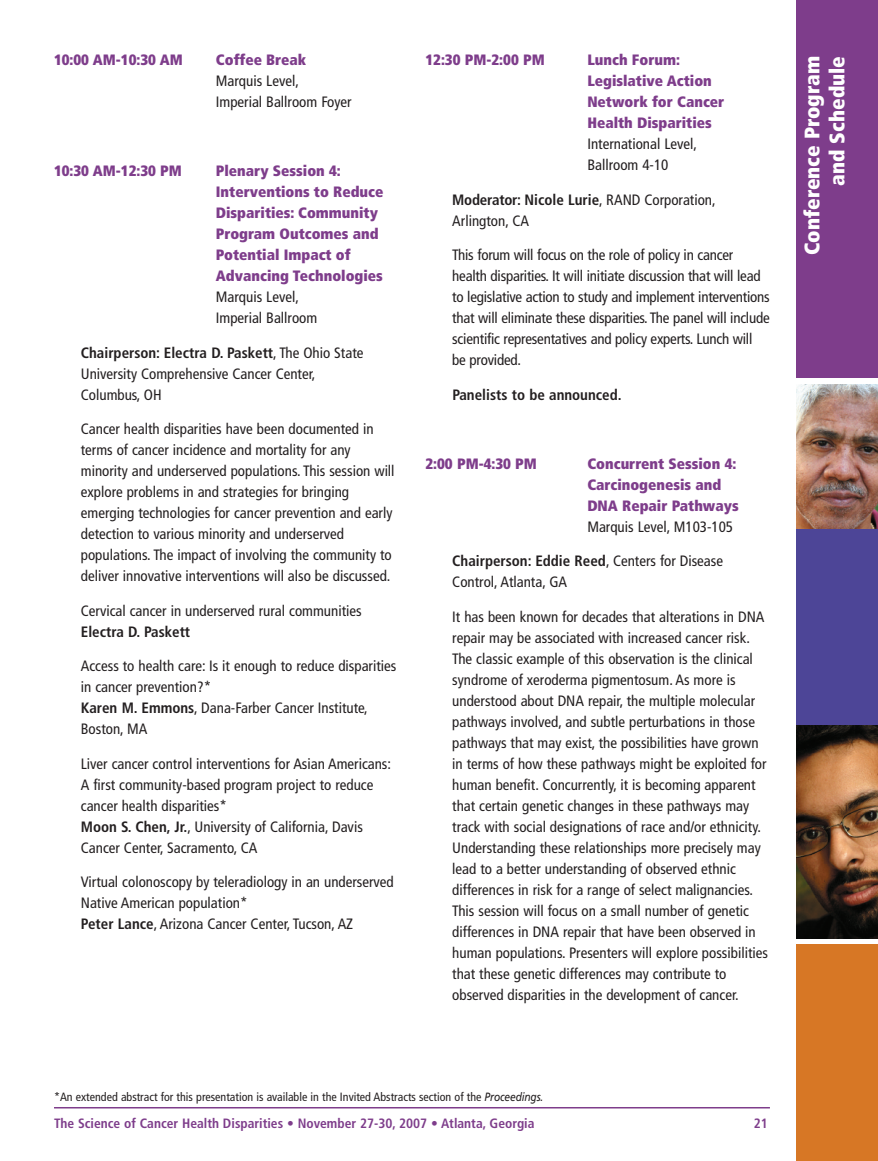
<style>
.page{position:relative;width:878px;height:1161px;background:#fff}
.page>*{position:absolute;margin:0;border:0;box-sizing:border-box;transform-origin:0 0}
.t1{font:900 condensed 21px/25.2px "Frutiger";color:#fff;text-align:right}
.t2{font:condensed 15px/21px "Frutiger";color:#231f20}
.t3{font:900 condensed 15px/21px "Frutiger";color:#7e3d8b}
.t4{font:700 condensed 15px "Frutiger";color:#231f20}
.t5{font:700 condensed 13.5px "Frutiger";color:#7e3d8b}
.t6{font:condensed 12px "Frutiger";color:#231f20}
.s1{font-weight:700}
.s2{font-style:italic;font-stretch:normal}
</style>
<div class="page">
<hr style="left:54px;top:1107px;width:716px;height:1px;background:#7e3d8b">
<div style="left:796px;top:0;width:82px;height:378px;background:#7e3d8b"></div>
<div style="left:796px;top:385px;width:82px;height:553px;background:#4d4597"></div>
<div style="left:796px;top:945px;width:82px;height:216px;background:#d77725"></div>
<img style="left:796px;top:385px;width:81px;height:144px">
<img style="left:796px;top:725px;width:81px;height:213px">
<p class="t3" style="left:54px;top:51px;width:130px">10:00 AM-10:30 AM</p>
<p class="t3" style="left:216px;top:51px;width:92px">Coffee Break</p>
<p class="t2" style="left:216px;top:72px;width:137px">Marquis Level,<br>Imperial Ballroom Foyer</p>
<p class="t3" style="left:54px;top:162px;width:129px">10:30 AM-12:30 PM</p>
<p class="t3" style="left:216px;top:162px;width:169px">Plenary Session 4:<br>Interventions to Reduce<br>Disparities: Community<br>Program Outcomes and<br>Potential Impact of<br>Advancing Technologies</p>
<p class="t2" style="left:216px;top:288px;width:103px">Marquis Level,<br>Imperial Ballroom</p>
<p class="t2" style="left:81px;top:343px;width:284px"><span class="s1">Chairperson: Electra D. Paskett</span>, The Ohio State<br>University Comprehensive Cancer Center,<br>Columbus, OH</p>
<p class="t2" style="left:81px;top:420px;width:315px">Cancer health disparities have been documented in terms of cancer incidence and mortality for any minority and underserved populations. This session will explore problems in and strategies for bringing emerging technologies for cancer prevention and early detection to various minority and underserved populations. The impact of involving the community to deliver innovative interventions will also be discussed.</p>
<p class="t2" style="left:81px;top:601px;width:282px">Cervical cancer in underserved rural communities</p>
<p class="t4" style="left:81px;top:625px;width:111px">Electra D. Paskett</p>
<p class="t2" style="left:81px;top:657px;width:317px">Access to health care: Is it enough to reduce disparities in cancer prevention?*<br><span class="s1">Karen M. Emmons</span>, Dana-Farber Cancer Institute, Boston, MA</p>
<p class="t2" style="left:81px;top:754px;width:312px">Liver cancer control interventions for Asian Americans:<br>A first community-based program project to reduce cancer health disparities*<br><span class="s1">Moon S. Chen, Jr.</span>, University of California, Davis Cancer Center, Sacramento, CA</p>
<p class="t2" style="left:81px;top:873px;width:314px">Virtual colonoscopy by teleradiology in an underserved<br>Native American population*<br><span class="s1">Peter Lance</span>, Arizona Cancer Center, Tucson, AZ</p>
<p class="t3" style="left:425px;top:51px;width:121px">12:30 PM-2:00 PM</p>
<p class="t3" style="left:587px;top:51px;width:138px">Lunch Forum:<br>Legislative Action<br>Network for Cancer<br>Health Disparities</p>
<p class="t2" style="left:587px;top:135px;width:111px">International Level,<br>Ballroom 4-10</p>
<p class="t2" style="left:452px;top:190px;width:265px"><span class="s1">Moderator: Nicole Lurie</span>, RAND Corporation,<br>Arlington, CA</p>
<p class="t2" style="left:452px;top:246px;width:319px">This forum will focus on the role of policy in cancer health disparities. It will initiate discussion that will lead to legislative action to study and implement interventions that will eliminate these disparities. The panel will include scientific representatives and policy experts. Lunch will<br>be provided.</p>
<p class="t4" style="left:452px;top:389px;width:171px">Panelists to be announced.</p>
<p class="t3" style="left:425px;top:454px;width:113px">2:00 PM-4:30 PM</p>
<p class="t3" style="left:587px;top:454px;width:153px">Concurrent Session 4:<br>Carcinogenesis and<br>DNA Repair Pathways</p>
<p class="t2" style="left:587px;top:517px;width:147px">Marquis Level, M103-105</p>
<p class="t2" style="left:452px;top:552px;width:272px"><span class="s1">Chairperson: Eddie Reed</span>, Centers for Disease<br>Control, Atlanta, GA</p>
<p class="t2" style="left:452px;top:607px;width:317px">It has been known for decades that alterations in DNA repair may be associated with increased cancer risk.<br>The classic example of this observation is the clinical syndrome of xeroderma pigmentosum. As more is understood about DNA repair, the multiple molecular pathways involved, and subtle perturbations in those pathways that may exist, the possibilities have grown in terms of how these pathways might be exploited for human benefit. Concurrently, it is becoming apparent that certain genetic changes in these pathways may track with social designations of race and/or ethnicity.<br>Understanding these relationships more precisely may lead to a better understanding of observed ethnic differences in risk for a range of select malignancies.<br>This session will focus on a small number of genetic differences in DNA repair that have been observed in human populations. Presenters will explore possibilities that these genetic differences may contribute to observed disparities in the development of cancer.</p>
<h1 class="t1" style="left:801px;top:255px;width:201px;rotate:-90deg">Conference Program and Schedule</h1>
<p class="t6" style="left:54px;top:1092px;width:491px">*An extended abstract for this presentation is available in the Invited Abstracts section of the <span class="s2">Proceedings.</span></p>
<p class="t5" style="left:54px;top:1118px;width:482px">The Science of Cancer Health Disparities • November 27-30, 2007 • Atlanta, Georgia</p>
<p class="t5" style="left:753px;top:1118px;width:16px">21</p>
</div>
